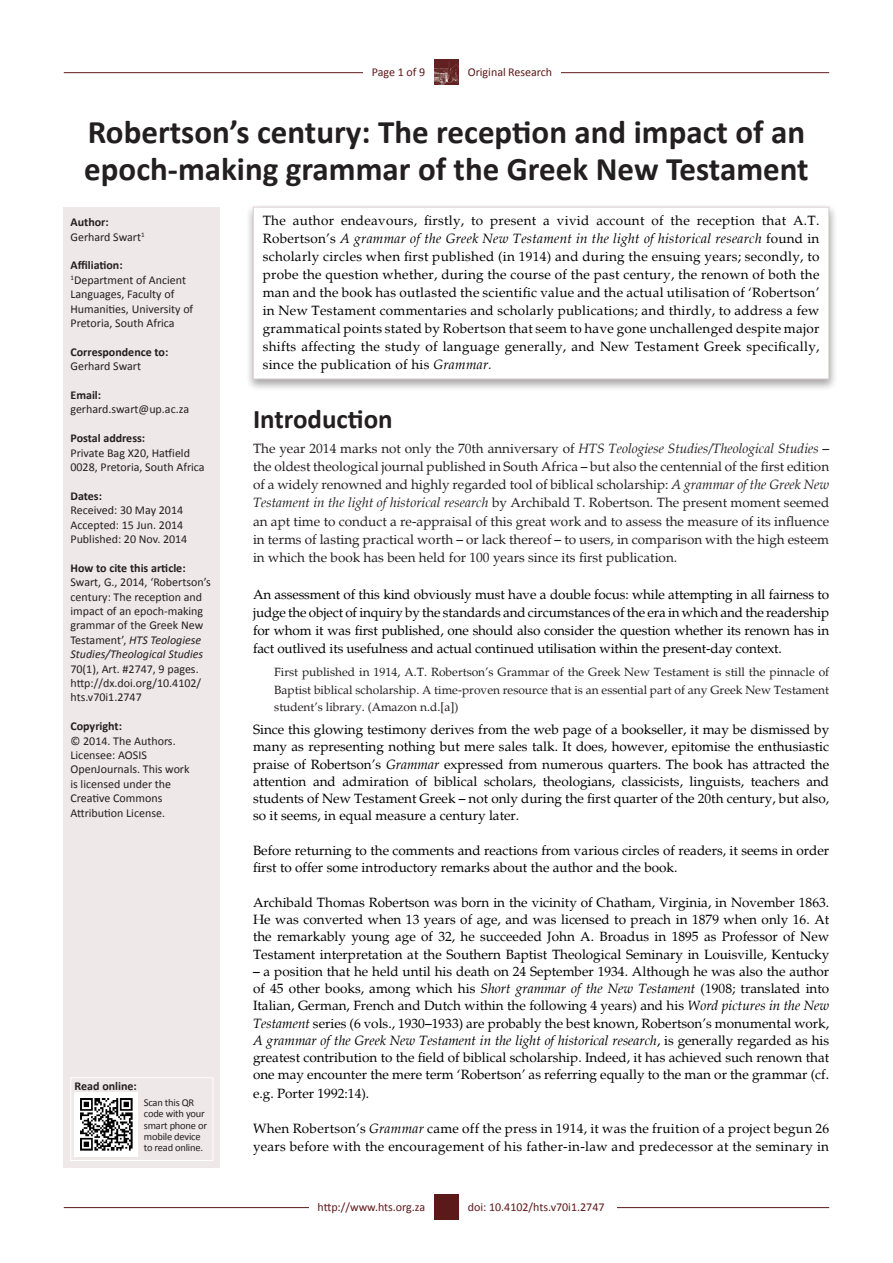
<style>
.page{position:relative;width:893px;height:1263px;background:#fff}
.page>*{position:absolute;margin:0;border:0;box-sizing:border-box;transform-origin:0 0}
.t1{font:700 33px/37.5px "Calibri";color:#231f20}
.Pink_Heading{font:700 27px "Calibri";color:#231f20}
.body{font:13.5px/17.2px "Palatino";color:#000;text-align:justify}
.abstract{font:13.5px/18px "Palatino";letter-spacing:.02em;color:#000;text-align:justify}
.body_first_line{font:13.5px/18.1px "Palatino";color:#231f20;text-align:justify}
.body-2{font:13.5px/17.2px "Palatino";letter-spacing:.02em;color:#000}
.t2{font:12px/14.4px "Calibri";color:#231f20}
.t3{font:12px/17.2px "Palatino";color:#231f20;text-align:justify}
.t4{font:700 12px "Calibri";color:#231f20}
.t5{font:12px "Calibri";color:#5c191a}
.t6{font:10.5px/11.2px "Calibri";letter-spacing:-.02em;color:#231f20}
.s1{font-style:italic}
</style>
<div class="page">
<hr style="left:64px;top:72px;width:765px;height:1px;background:#5c191a">
<img style="left:434px;top:59px;width:25px;height:26px">
<div style="left:459px;top:58px;width:102px;height:27px;background:#fff"></div>
<hr style="left:64px;top:1207px;width:765px;height:1px;background:#5c191a">
<div style="left:434px;top:1194px;width:25px;height:26px;background:#5c191a"></div>
<div style="left:309px;top:1192px;width:125px;height:28px;background:#fff"></div>
<div style="left:459px;top:1192px;width:158px;height:28px;background:#fff"></div>
<div style="left:64px;top:207px;width:156px;height:960px;background:#efe8e8"></div>
<div style="left:245px;top:202px;width:593px;height:189px;background:#231f20;opacity:.75"></div>
<div style="left:253px;top:207px;width:576px;height:172px;background:#fff"></div>
<div style="left:363px;top:59px;width:71px;height:26px;background:#fff"></div>
<div style="left:70px;top:1077px;width:143px;height:84px;border:1px solid #fff"></div>
<img style="left:75px;top:1093px;width:63px;height:63px">
<p class="t5" style="left:372px;top:65px;width:55px">Page 1 of 9</p>
<p class="t5" style="left:468px;top:65px;width:86px">Original Research</p>
<p class="t1" style="left:84px;top:113px;width:726px">Robertson’s century: The reception and impact of an epoch-making grammar of the Greek New Testament</p>
<p class="abstract" style="left:263px;top:211px;width:558px">The author endeavours, firstly, to present a vivid account of the reception that A.T.<br>Robertson’s <span class="s1">A grammar of the Greek New Testament in the light of historical research</span> found in scholarly circles when first published (in 1914) and during the ensuing years; secondly, to probe the question whether, during the course of the past century, the renown of both the man and the book has outlasted the scientific value and the actual utilisation of ‘Robertson’ in New Testament commentaries and scholarly publications; and thirdly, to address a few grammatical points stated by Robertson that seem to have gone unchallenged despite major shifts affecting the study of language generally, and New Testament Greek specifically, since the publication of his <span class="s1">Grammar.</span></p>
<p class="Pink_Heading" style="left:253px;top:402px;width:141px">Introduction</p>
<p class="body_first_line" style="left:253px;top:439px;width:578px">The year 2014 marks not only the 70th anniversary of <span class="s1">HTS Teologiese Studies/Theological Studies</span> – the oldest theological journal published in South Africa – but also the centennial of the first edition of a widely renowned and highly regarded tool of biblical scholarship: <span class="s1">A grammar of the Greek New Testament in the light of historical research</span> by Archibald T. Robertson. The present moment seemed an apt time to conduct a re-appraisal of this great work and to assess the measure of its influence in terms of lasting practical worth – or lack thereof – to users, in comparison with the high esteem in which the book has been held for 100 years since its first publication.</p>
<p class="body" style="left:253px;top:585px;width:578px;line-height:18.1px">An assessment of this kind obviously must have a double focus: while attempting in all fairness to judge the object of inquiry by the standards and circumstances of the era in which and the readership for whom it was first published, one should also consider the question whether its renown has in fact outlived its usefulness and actual continued utilisation within the present-day context.</p>
<p class="t3" style="left:274px;top:664px;width:556px">First published in 1914, A.T. Robertson’s Grammar of the Greek New Testament is still the pinnacle of Baptist biblical scholarship. A time-proven resource that is an essential part of any Greek New Testament student’s library. (Amazon n.d.[a])</p>
<p class="body" style="left:253px;top:721px;width:578px">Since this glowing testimony derives from the web page of a bookseller, it may be dismissed by many as representing nothing but mere sales talk. It does, however, epitomise the enthusiastic praise of Robertson’s <span class="s1">Grammar</span> expressed from numerous quarters. The book has attracted the attention and admiration of biblical scholars, theologians, classicists, linguists, teachers and students of New Testament Greek – not only during the first quarter of the 20th century, but also, so it seems, in equal measure a century later.</p>
<p class="body" style="left:253px;top:842px;width:578px">Before returning to the comments and reactions from various circles of readers, it seems in order first to offer some introductory remarks about the author and the book.</p>
<p class="body" style="left:253px;top:894px;width:578px">Archibald Thomas Robertson was born in the vicinity of Chatham, Virginia, in November 1863.<br>He was converted when 13 years of age, and was licensed to preach in 1879 when only 16. At the remarkably young age of 32, he succeeded John A. Broadus in 1895 as Professor of New Testament interpretation at the Southern Baptist Theological Seminary in Louisville, Kentucky</p>
<p class="body" style="left:253px;top:963px;width:578px">– a position that he held until his death on 24 September 1934. Although he was also the author of 45 other books, among which his <span class="s1">Short grammar of the New Testament</span> (1908; translated into Italian, German, French and Dutch within the following 4 years) and his <span class="s1">Word pictures in the New Testament</span> series (6 vols., 1930–1933) are probably the best known, Robertson’s monumental work, <span class="s1">A grammar of the Greek New Testament in the light of historical research</span>, is generally regarded as his greatest contribution to the field of biblical scholarship. Indeed, it has achieved such renown that one may encounter the mere term ‘Robertson’ as referring equally to the man or the grammar (cf.</p>
<p class="body" style="left:253px;top:1085px;width:118px">e.g. Porter 1992:14).</p>
<p class="body-2" style="left:253px;top:1120px;width:578px">When Robertson’s <span class="s1">Grammar</span> came off the press in 1914, it was the fruition of a project begun 26 years before with the encouragement of his father-in-law and predecessor at the seminary in</p>
<p class="t4" style="left:70px;top:214px;width:40px">Author:</p>
<p class="t2" style="left:70px;top:229px;width:76px">Gerhard Swart<sup>1</sup></p>
<p class="t4" style="left:70px;top:258px;width:54px">Affiliation:</p>
<p class="t2" style="left:70px;top:273px;width:124px"><sup>1</sup>Department of Ancient<br>Languages, Faculty of<br>Humanities, University of<br>Pretoria, South Africa</p>
<p class="t4" style="left:70px;top:344px;width:99px">Correspondence to:</p>
<p class="t2" style="left:70px;top:359px;width:72px">Gerhard Swart</p>
<p class="t4" style="left:70px;top:387px;width:32px">Email:</p>
<p class="t2" style="left:70px;top:402px;width:120px">gerhard.swart@up.ac.za</p>
<p class="t4" style="left:70px;top:430px;width:76px">Postal address:</p>
<p class="t2" style="left:70px;top:445px;width:136px">Private Bag X20, Hatfield<br>0028, Pretoria, South Africa</p>
<p class="t4" style="left:70px;top:488px;width:33px">Dates:</p>
<p class="t2" style="left:70px;top:503px;width:114px">Received: 30 May 2014</p>
<p class="t2" style="left:70px;top:517px;width:114px">Accepted: 15 Jun. 2014</p>
<p class="t2" style="left:70px;top:532px;width:118px">Published: 20 Nov. 2014</p>
<p class="t4" style="left:70px;top:560px;width:117px">How to cite this article:</p>
<p class="t2" style="left:70px;top:575px;width:142px">Swart, G., 2014, ‘Robertson’s century: The reception and impact of an epoch-making grammar of the Greek New<br>Testament’, <span class="s1">HTS Teologiese<br>Studies/Theological Studies<br></span>70(1), Art. #2747, 9 pages. http://dx.doi.org/10.4102/ hts.v70i1.2747</p>
<p class="t4" style="left:70px;top:718px;width:53px">Copyright:</p>
<p class="t2" style="left:70px;top:733px;width:107px">© 2014. The Authors.</p>
<p class="t2" style="left:70px;top:748px;width:121px">Licensee: AOSIS<br>OpenJournals. This work</p>
<p class="t2" style="left:70px;top:777px;width:102px">is licensed under the</p>
<p class="t2" style="left:70px;top:791px;width:93px">Creative Commons</p>
<p class="t2" style="left:70px;top:805px;width:96px">Attribution License.</p>
<p class="t4" style="left:75px;top:1078px;width:64px">Read online:</p>
<p class="t6" style="left:144px;top:1097px;width:65px">Scan this QR code with your smart phone or mobile device to read online.</p>
<p class="t5" style="left:318px;top:1199px;width:109px">http://www.hts.org.za</p>
<p class="t5" style="left:468px;top:1199px;width:138px">doi: 10.4102/hts.v70i1.2747</p>
</div>
